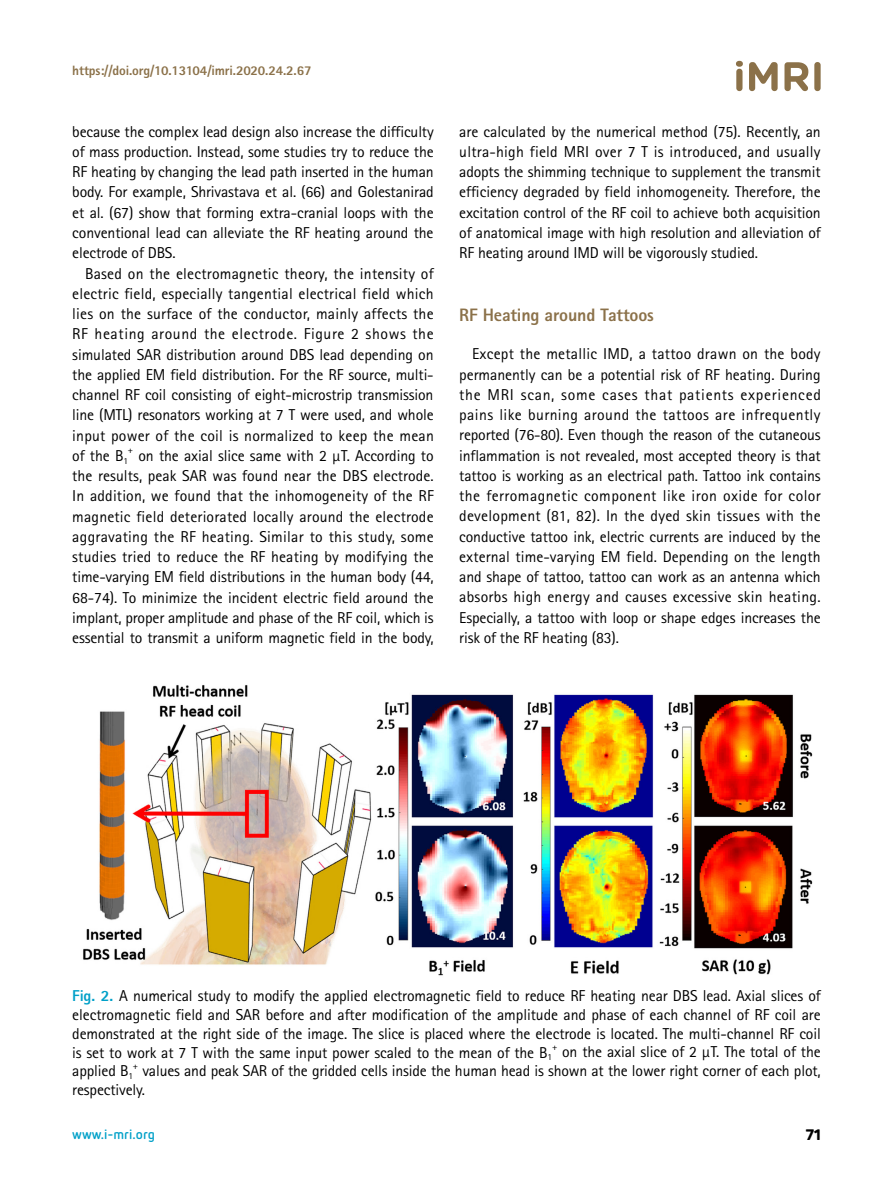
<style>
.page{position:relative;width:893px;height:1191px;background:#fff}
.page>*{position:absolute;margin:0;border:0;box-sizing:border-box;transform-origin:0 0}
.t1{font:800 18px "Rotis Sans Serif Std";letter-spacing:-.01em;color:#8b7149}
.t2{font:15.75px/20.2px "Rotis Sans Serif Std";letter-spacing:-.01em;color:#000;text-align:justify}
.t3{font:800 15px "Panton";color:#000}
.t4{font:800 13.5px "Rotis Sans Serif Std";letter-spacing:-.01em;color:#8b7149}
.t5{font:700 13.5px "Netto Pro";color:#00a0c8}
.t6{font:9.15px "Rotis Sans Serif Std";color:#000}
.s1{font-weight:800;color:#00a0c8}
</style>
<div class="page">
<svg style="left:736px;top:61px;width:7px;height:30px"></svg>
<svg style="left:749px;top:62px;width:29px;height:29px"></svg>
<svg style="left:784px;top:62px;width:24px;height:29px"></svg>
<svg style="left:814px;top:62px;width:7px;height:29px"></svg>
<img style="left:83px;top:685px;width:730px;height:291px">
<p class="t4" style="left:72px;top:62px;width:241px">https://doi.org/10.13104/imri.2020.24.2.67</p>
<p class="t2" style="left:72px;top:121px;width:363px">because the complex lead design also increase the difficulty of mass production. Instead, some studies try to reduce the RF heating by changing the lead path inserted in the human body. For example, Shrivastava et al. (66) and Golestanirad et al. (67) show that forming extra-cranial loops with the conventional lead can alleviate the RF heating around the electrode of DBS.</p>
<p class="t2" style="left:72px;top:263px;width:363px;text-indent:13px">Based on the electromagnetic theory, the intensity of electric field, especially tangential electrical field which lies on the surface of the conductor, mainly affects the RF heating around the electrode. Figure 2 shows the simulated SAR distribution around DBS lead depending on the applied EM field distribution. For the RF source, multi&shy;channel RF coil consisting of eight-microstrip transmission line (MTL) resonators working at 7 T were used, and whole input power of the coil is normalized to keep the mean of the B<sub>1</sub></p>
<p class="t6" style="left:128px;top:445px;width:7px">+</p>
<p class="t2" style="left:72px;top:445px;width:363px;text-indent:66px">on the axial slice same with 2 µT. According to the results, peak SAR was found near the DBS electrode.<br>In addition, we found that the inhomogeneity of the RF magnetic field deteriorated locally around the electrode aggravating the RF heating. Similar to this study, some studies tried to reduce the RF heating by modifying the time-varying EM field distributions in the human body (44, 68-74). To minimize the incident electric field around the implant, proper amplitude and phase of the RF coil, which is essential to transmit a uniform magnetic field in the body,</p>
<p class="t2" style="left:459px;top:121px;width:363px">are calculated by the numerical method (75). Recently, an ultra-high field MRI over 7 T is introduced, and usually adopts the shimming technique to supplement the transmit efficiency degraded by field inhomogeneity. Therefore, the excitation control of the RF coil to achieve both acquisition of anatomical image with high resolution and alleviation of RF heating around IMD will be vigorously studied.</p>
<p class="t1" style="left:459px;top:303px;width:196px">RF Heating around Tattoos</p>
<p class="t2" style="left:459px;top:344px;width:363px;text-indent:13px">Except the metallic IMD, a tattoo drawn on the body permanently can be a potential risk of RF heating. During the MRI scan, some cases that patients experienced pains like burning around the tattoos are infrequently reported (76-80). Even though the reason of the cutaneous inflammation is not revealed, most accepted theory is that tattoo is working as an electrical path. Tattoo ink contains the ferromagnetic component like iron oxide for color development (81, 82). In the dyed skin tissues with the conductive tattoo ink, electric currents are induced by the external time-varying EM field. Depending on the length and shape of tattoo, tattoo can work as an antenna which absorbs high energy and causes excessive skin heating.<br>Especially, a tattoo with loop or shape edges increases the risk of the RF heating (83).</p>
<p class="t2" style="left:72px;top:986px;width:750px;line-height:18.8px"><span class="s1">Fig. 2.</span> A numerical study to modify the applied electromagnetic field to reduce RF heating near DBS lead. Axial slices of electromagnetic field and SAR before and after modification of the amplitude and phase of each channel of RF coil are demonstrated at the right side of the image. The slice is placed where the electrode is located. The multi-channel RF coil is set to work at 7 T with the same input power scaled to the mean of the B<sub>1</sub></p>
<p class="t6" style="left:552px;top:1041px;width:7px">+</p>
<p class="t2" style="left:562px;top:1042px;width:260px">on the axial slice of 2 µT. The total of the</p>
<p class="t2" style="left:72px;top:1060px;width:62px">applied B<sub>1</sub></p>
<p class="t6" style="left:133px;top:1060px;width:7px">+</p>
<p class="t2" style="left:72px;top:1061px;width:750px;line-height:18.8px;text-indent:70px">values and peak SAR of the gridded cells inside the human head is shown at the lower right corner of each plot, respectively.</p>
<p class="t5" style="left:72px;top:1124px;width:84px">www.i-mri.org</p>
<p class="t3" style="left:806px;top:1125px;width:16px">71</p>
</div>
